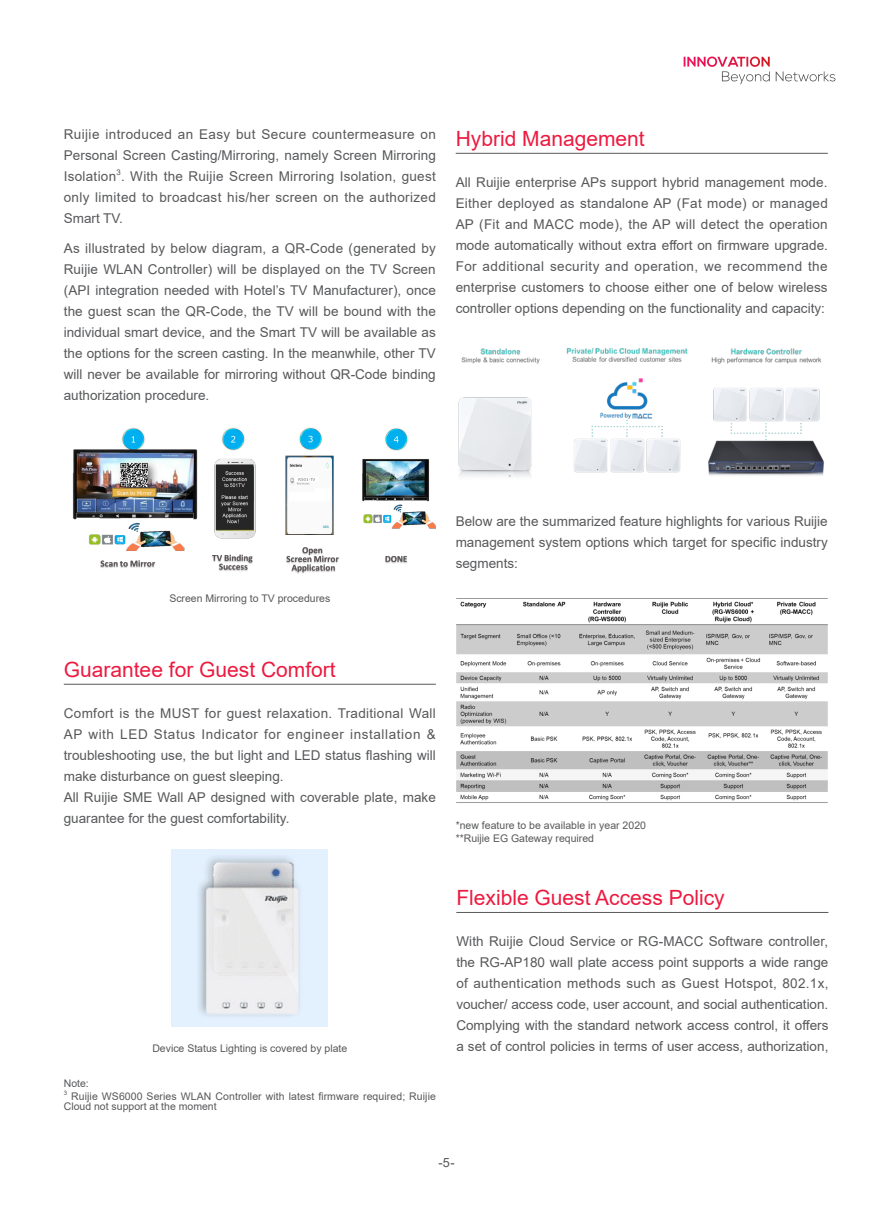
<style>
.page{position:relative;width:893px;height:1212px;background:#fff}
.page>*{position:absolute;margin:0;border:0;box-sizing:border-box;transform-origin:0 0}
.正文{font:21px "Arial";color:#ed1a40}
.正文-2{font:13.5px/21px "Arial";color:#57585a;text-align:justify}
.正文-3{font:13.5px/21px "Arial";letter-spacing:.025em;color:#57585a}
.t1{font:12.75px "Arial";color:#57585a}
.t2{font:10.5px/10.5px "Arial";color:#57585a}
.t3{font:7.8px "Arial";color:#57585a}
.t4{font:6.15px "Arial";color:#57585a}
</style>
<div class="page">
<svg style="left:684px;top:57px;width:86px;height:27px"></svg>
<svg style="left:776px;top:71px;width:59px;height:10px"></svg>
<hr style="left:64px;top:684px;width:372px;height:1px;background:#57585a">
<img style="left:72px;top:427px;width:364px;height:147px">
<img style="left:172px;top:849px;width:156px;height:178px">
<hr style="left:456px;top:153px;width:372px;height:1px;background:#57585a">
<img style="left:458px;top:348px;width:366px;height:130px">
<img style="left:456px;top:598px;width:372px;height:205px">
<hr style="left:456px;top:912px;width:372px;height:1px;background:#57585a">
<p class="正文-2" style="left:64px;top:124px;width:374px">Ruijie introduced an Easy but Secure countermeasure on Personal Screen Casting/Mirroring, namely Screen Mirroring Isolation . With the Ruijie Screen Mirroring Isolation, guest</p>
<p class="t3" style="left:116px;top:167px;width:6px">3</p>
<p class="正文-3" style="left:64px;top:187px;width:374px">only limited to broadcast his/her screen on the authorized<br>Smart TV.</p>
<p class="正文-2" style="left:64px;top:237px;width:374px">As illustrated by below diagram, a QR-Code (generated by Ruijie WLAN Controller) will be displayed on the TV Screen (API integration needed with Hotel’s TV Manufacturer), once the guest scan the QR-Code, the TV will be bound with the individual smart device, and the Smart TV will be available as the options for the screen casting. In the meanwhile, other TV will never be available for mirroring without QR-Code binding authorization procedure.</p>
<p class="正文" style="left:456px;top:124px;width:191px">Hybrid Management</p>
<p class="正文-2" style="left:456px;top:172px;width:374px">All Ruijie enterprise APs support hybrid management mode.<br>Either deployed as standalone AP (Fat mode) or managed AP (Fit and MACC mode), the AP will detect the operation mode automatically without extra effort on firmware upgrade.<br>For additional security and operation, we recommend the enterprise customers to choose either one of below wireless controller options depending on the functionality and capacity:</p>
<p class="t2" style="left:169px;top:593px;width:162px">Screen Mirroring to TV procedures</p>
<p class="正文-2" style="left:456px;top:510px;width:374px">Below are the summarized feature highlights for various Ruijie management system options which target for specific industry segments:</p>
<p class="正文" style="left:64px;top:655px;width:273px">Guarantee for Guest Comfort</p>
<p class="正文-2" style="left:64px;top:703px;width:374px">Comfort is the MUST for guest relaxation. Traditional Wall AP with LED Status Indicator for engineer installation &amp; troubleshooting use, the but light and LED status flashing will make disturbance on guest sleeping.</p>
<p class="正文-2" style="left:64px;top:787px;width:374px">All Ruijie SME Wall AP designed with coverable plate, make guarantee for the guest comfortability.</p>
<p class="t2" style="left:152px;top:1043px;width:196px">Device Status Lighting is covered by plate</p>
<p class="t2" style="left:64px;top:1078px;width:27px">Note:</p>
<p class="t4" style="left:64px;top:1088px;width:5px">3</p>
<p class="t2" style="left:64px;top:1091px;width:374px;text-indent:7px">Ruijie WS6000 Series WLAN Controller with latest firmware required; Ruijie<br>Cloud not support at the moment</p>
<p class="t2" style="left:456px;top:820px;width:192px">*new feature to be available in year 2020</p>
<p class="t2" style="left:456px;top:833px;width:140px">**Ruijie EG Gateway required</p>
<p class="正文" style="left:456px;top:883px;width:270px">Flexible Guest Access Policy</p>
<p class="正文-2" style="left:456px;top:931px;width:374px">With Ruijie Cloud Service or RG-MACC Software controller, the RG-AP180 wall plate access point supports a wide range of authentication methods such as Guest Hotspot, 802.1x, voucher/ access code, user account, and social authentication.<br>Complying with the standard network access control, it offers a set of control policies in terms of user access, authorization,</p>
<p class="t1" style="left:438px;top:1153px;width:18px">-5-</p>
</div>
